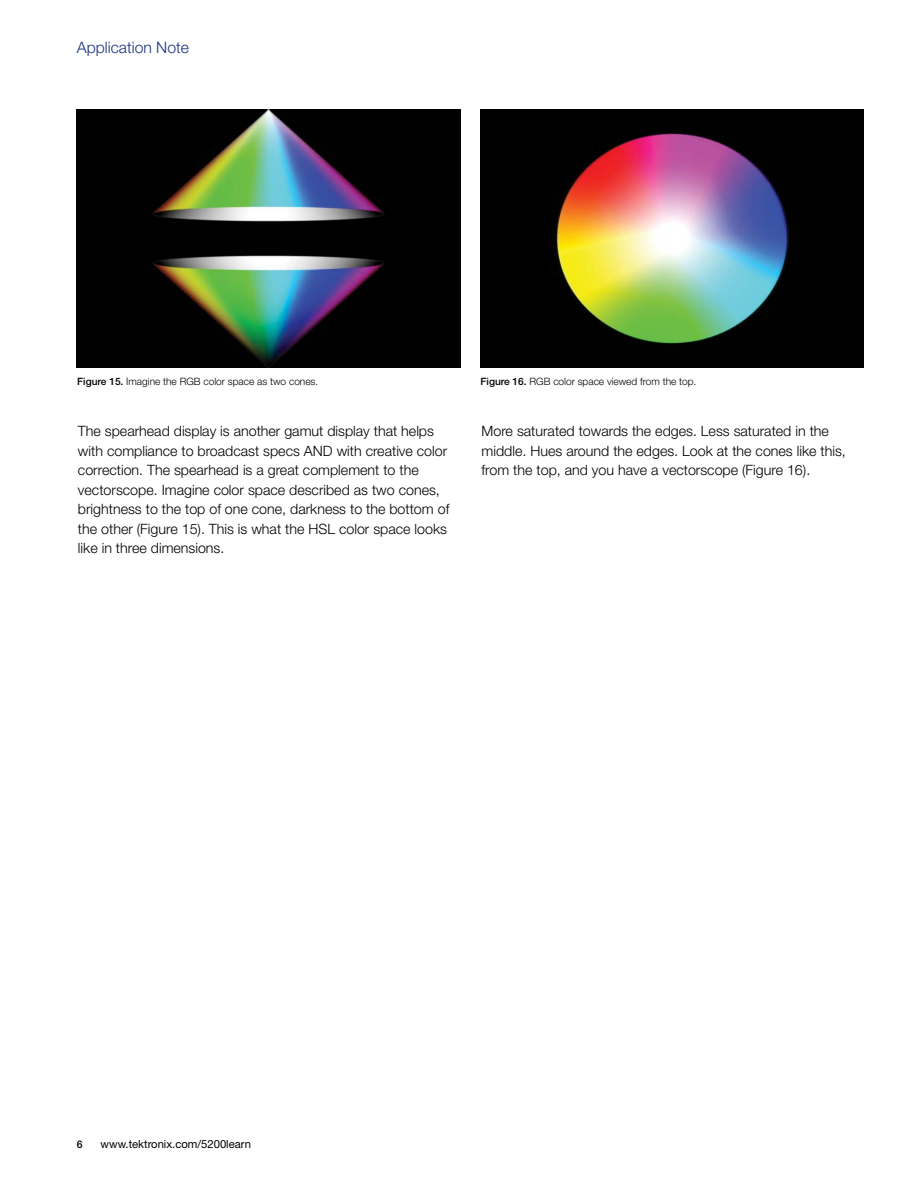
<style>
.page{position:relative;width:918px;height:1188px;background:#fff}
.page>*{position:absolute;margin:0;border:0;box-sizing:border-box;transform-origin:0 0}
.t1{font:300 15.75px "Helvetica Neue";color:#1b3281}
.t2{font:300 14.25px/19.5px "Helvetica Neue";color:#000}
.t3{font:11.25px "Helvetica Neue";color:#000}
.t4{font:500 10.5px "Helvetica Neue";color:#000}
.t5{font:300 10.2px "Helvetica Neue";color:#000}
.s1{font-weight:500}
</style>
<div class="page">
<img style="left:77px;top:109px;width:383px;height:259px">
<img style="left:481px;top:109px;width:383px;height:259px">
<p class="t1" style="left:77px;top:37px;width:114px">Application Note</p>
<p class="t5" style="left:77px;top:375px;width:243px"><span class="s1">Figure 15.</span> Imagine the RGB color space as two cones.</p>
<p class="t5" style="left:481px;top:375px;width:217px"><span class="s1">Figure 16.</span> RGB color space viewed from the top.</p>
<p class="t2" style="left:78px;top:421px;width:373px">The spearhead display is another gamut display that helps with compliance to broadcast specs AND with creative color correction. The spearhead is a great complement to the vectorscope. Imagine color space described as two cones, brightness to the top of one cone, darkness to the bottom of the other (Figure 15). This is what the HSL color space looks like in three dimensions.</p>
<p class="t2" style="left:482px;top:421px;width:366px">More saturated towards the edges. Less saturated in the middle. Hues around the edges. Look at the cones like this, from the top, and you have a vectorscope (Figure 16).</p>
<p class="t4" style="left:77px;top:1138px;width:7px">6</p>
<p class="t3" style="left:101px;top:1138px;width:152px">www.tektronix.com/5200learn</p>
</div>
